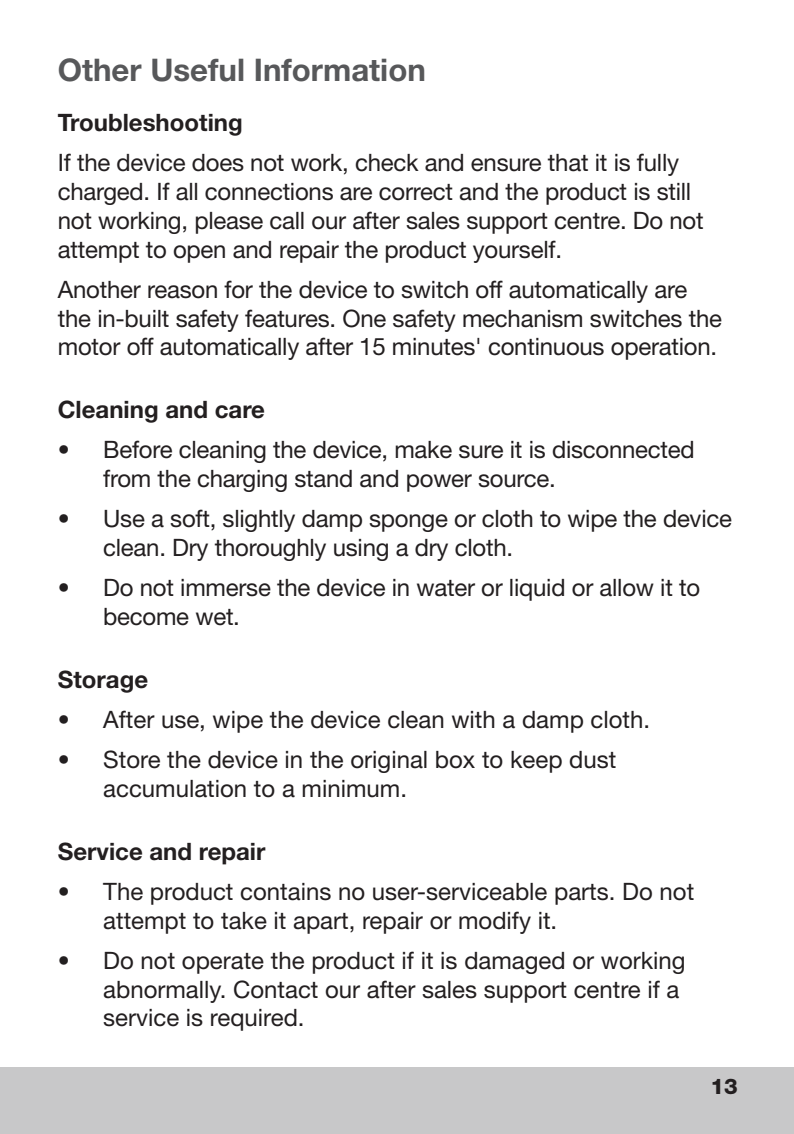
<style>
.page{position:relative;width:794px;height:1134px;background:#fff}
.page>*{position:absolute;margin:0;border:0;box-sizing:border-box;transform-origin:0 0}
.Big_Title{font:700 31.2px "Helvetica Neue";color:#57585a}
.body_text{font:24px/28.8px "Helvetica Neue";letter-spacing:-.01em;color:#231f20}
.body_text-2{font:700 24px "Helvetica Neue";color:#231f20}
.t1{font:800 21.6px "Helvetica Neue";color:#231f20}
</style>
<div class="page">
<div style="left:0;top:1067px;width:794px;height:67px;background:#c8c8c9"></div>
<p class="Big_Title" style="left:58px;top:51px;width:369px">Other Useful Information</p>
<p class="body_text-2" style="left:58px;top:108px;width:186px">Troubleshooting</p>
<p class="body_text" style="left:58px;top:148px;width:647px">If the device does not work, check and ensure that it is fully charged. If all connections are correct and the product is still not working, please call our after sales support centre. Do not attempt to open and repair the product yourself.</p>
<p class="body_text" style="left:58px;top:274px;width:665px">Another reason for the device to switch off automatically are the in-built safety features. One safety mechanism switches the motor off automatically after 15 minutes' continuous operation.</p>
<p class="body_text-2" style="left:58px;top:395px;width:209px">Cleaning and care</p>
<p class="body_text" style="left:103px;top:435px;width:593px;text-indent:-45px">• Before cleaning the device, make sure it is disconnected from the charging stand and power source.</p>
<p class="body_text" style="left:103px;top:504px;width:630px;text-indent:-45px">• Use a soft, slightly damp sponge or cloth to wipe the device clean. Dry thoroughly using a dry cloth.</p>
<p class="body_text" style="left:103px;top:573px;width:598px;text-indent:-45px">• Do not immerse the device in water or liquid or allow it to become wet.</p>
<p class="body_text-2" style="left:58px;top:664px;width:92px">Storage</p>
<p class="body_text" style="left:58px;top:705px;width:594px">• After use, wipe the device clean with a damp cloth.</p>
<p class="body_text" style="left:103px;top:745px;width:515px;text-indent:-45px">• Store the device in the original box to keep dust accumulation to a minimum.</p>
<p class="body_text-2" style="left:58px;top:836px;width:209px">Service and repair</p>
<p class="body_text" style="left:103px;top:877px;width:592px;text-indent:-45px">• The product contains no user-serviceable parts. Do not attempt to take it apart, repair or modify it.</p>
<p class="body_text" style="left:103px;top:945px;width:584px;text-indent:-45px">• Do not operate the product if it is damaged or working abnormally. Contact our after sales support centre if a service is required.</p>
<p class="t1" style="left:710px;top:1073px;width:29px">13</p>
</div>
